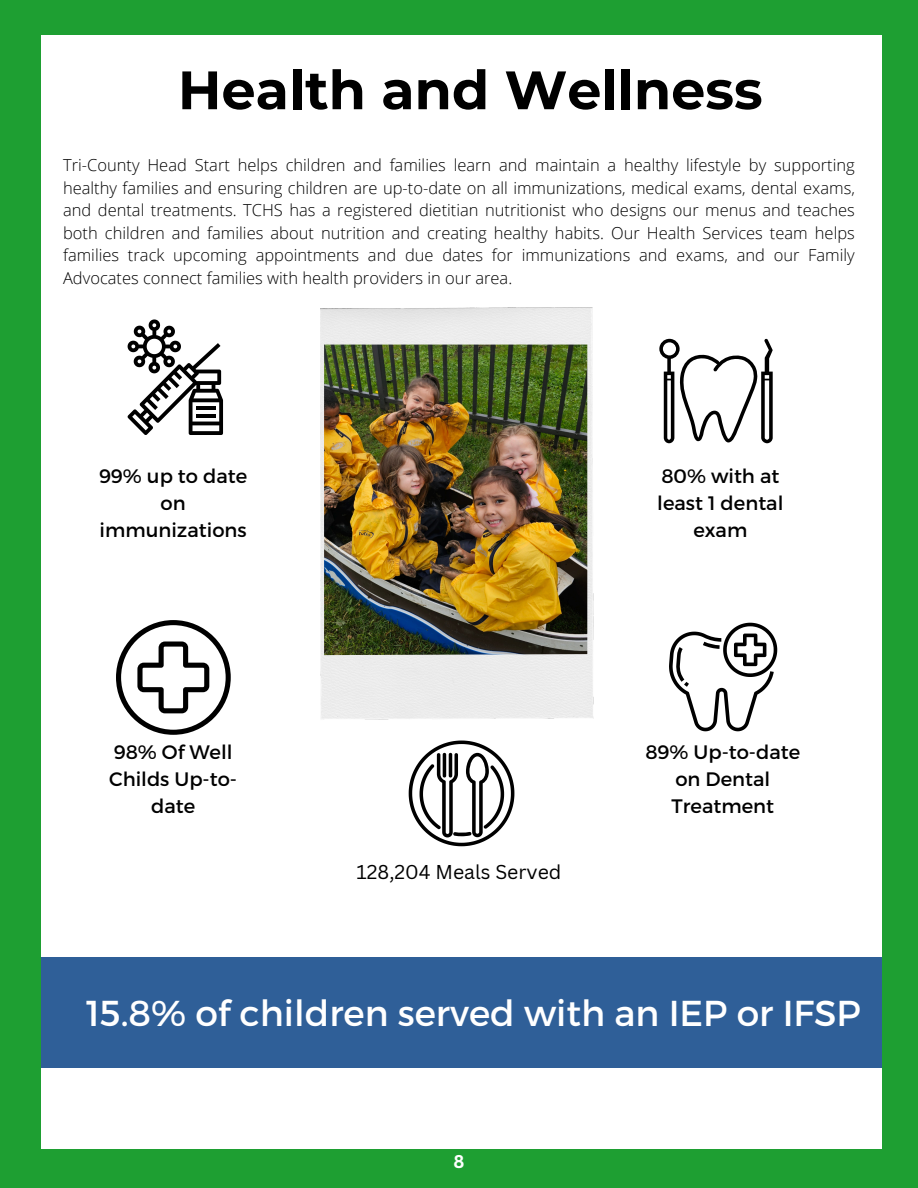
<style>
.page{position:relative;width:918px;height:1188px;background:#1e9f32}
.page>*{position:absolute;margin:0;border:0;box-sizing:border-box;transform-origin:0 0}
.t1{font:700 54px "Montserrat";color:#000}
.t2{font:36px "Montserrat";color:#fff}
.t3{font:19.5px/27px "Montserrat";color:#000;text-align:center}
.t4{font:19.5px "Canva Sans";color:#000}
.t5{font:700 18px "Canva Sans";color:#fff}
.t6{font:300 16.5px/22.5px "Open Sans";color:#000;text-align:justify}
</style>
<div class="page">
<div style="left:41px;top:36px;width:841px;height:1113px;background:#fff"></div>
<svg style="left:128px;top:319px;width:95px;height:116px"></svg>
<svg style="left:116px;top:620px;width:115px;height:115px"></svg>
<svg style="left:659px;top:339px;width:114px;height:104px"></svg>
<svg style="left:669px;top:623px;width:108px;height:108px"></svg>
<svg style="left:409px;top:741px;width:105px;height:105px"></svg>
<div style="left:41px;top:957px;width:841px;height:111px;background:#2f5f98"></div>
<img style="left:320px;top:307px;width:273px;height:413px">
<img style="left:324px;top:345px;width:263px;height:310px">
<h1 class="t1" style="left:178px;top:57px;width:586px">Health and Wellness</h1>
<p class="t6" style="left:63px;top:153px;width:793px">Tri-County Head Start helps children and families learn and maintain a healthy lifestyle by supporting healthy families and ensuring children are up-to-date on all immunizations, medical exams, dental exams, and dental treatments. TCHS has a registered dietitian nutritionist who designs our menus and teaches both children and families about nutrition and creating healthy habits. Our Health Services team helps families track upcoming appointments and due dates for immunizations and exams, and our Family Advocates connect families with health providers in our area.</p>
<p class="t3" style="left:99px;top:462px;width:150px">99% up to date on immunizations</p>
<p class="t3" style="left:109px;top:737px;width:130px">98% Of Well<br>Childs Up-to&shy;date</p>
<p class="t4" style="left:357px;top:859px;width:206px">128,204 Meals Served</p>
<p class="t3" style="left:657px;top:462px;width:128px">80% with at least 1 dental exam</p>
<p class="t3" style="left:645px;top:737px;width:156px">89% Up-to-date on Dental<br>Treatment</p>
<h2 class="t2" style="left:86px;top:990px;width:776px">15.8% of children served with an IEP or IFSP</h2>
<p class="t5" style="left:453px;top:1148px;width:13px">8</p>
</div>
